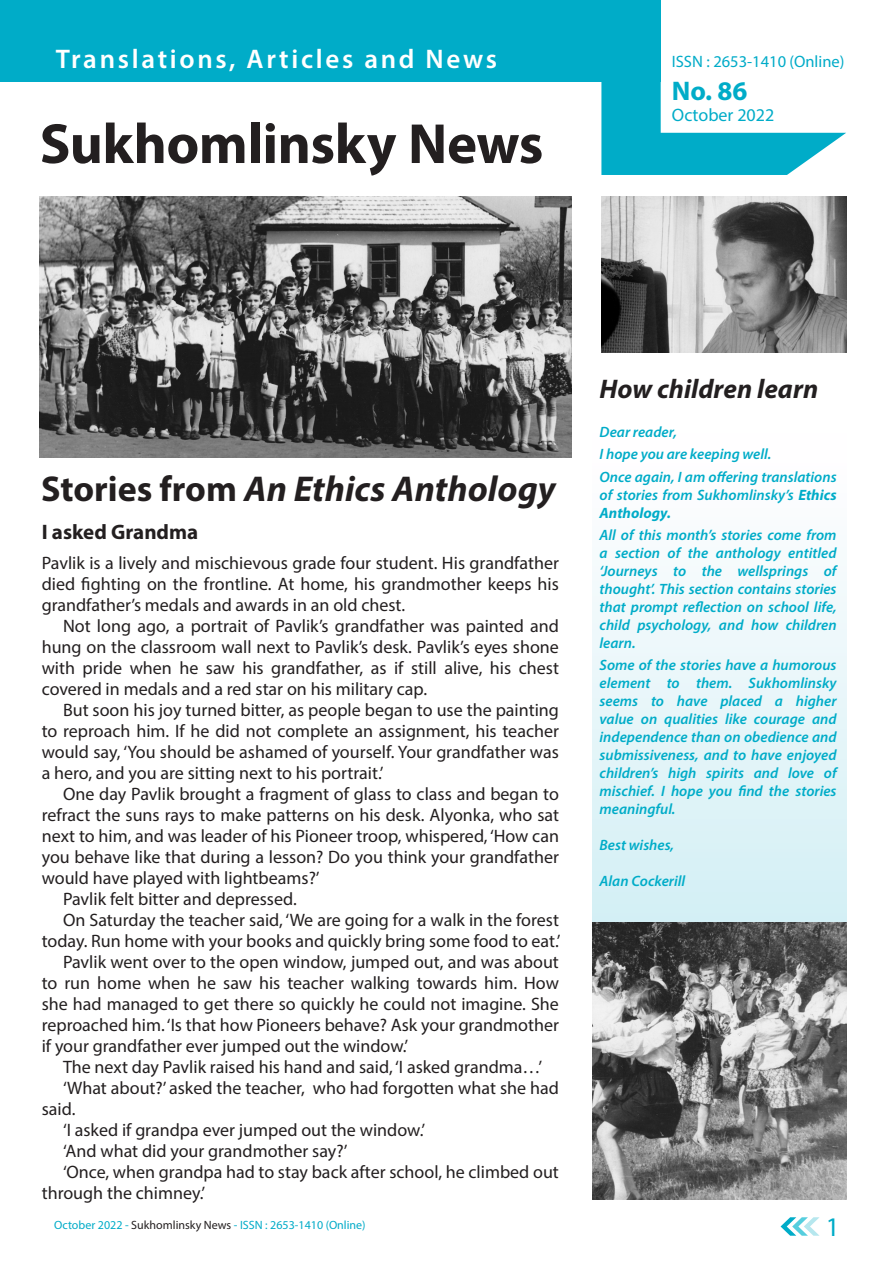
<style>
.page{position:relative;width:893px;height:1263px;background:#fff}
.page>*{position:absolute;margin:0;border:0;box-sizing:border-box;transform-origin:0 0}
._01_Headline{font:700 57px "Myriad Pro";letter-spacing:-.01em;color:#231f20}
._02_Article_Title{font:italic 700 36px "Myriad Pro";color:#231f20}
._01a_SubHeadline{font:600 27px "Myriad Pro";letter-spacing:.1em;color:#fff}
.t1{font:italic 700 27px "Myriad Pro";color:#231f20}
.t2{font:700 27px "Myriad Pro";color:#00acc8}
.t3{font:27px "Myriad Pro";color:#00acc8}
.t4{font:700 21px "Myriad Pro";color:#231f20}
.t5{font:18px/21px "Myriad Pro";color:#231f20;text-align:justify}
.t6{font:18px "Myriad Pro";color:#00acc8}
.t7{font:16.5px "Myriad Pro";color:#00abc8}
._05a_body_text_Intro{font:italic 600 15px/18px "Myriad Pro";color:#00acc8;text-align:justify}
.t8{font:12px "Myriad Pro";color:#00abc8}
.s1{font-style:normal}
.s2{font-weight:700}
.s3{color:#00acc8}
.s4{color:#231f20}
</style>
<div class="page">
<svg style="left:780px;top:1217px;width:39px;height:19px"></svg>
<svg style="left:592px;top:572px;width:254px;height:351px"></svg>
<div style="left:0;top:0;width:660px;height:81px;background:#00acc8"></div>
<img style="left:601px;top:197px;width:245px;height:156px">
<svg style="left:601px;top:1px;width:245px;height:174px"></svg>
<img style="left:40px;top:197px;width:531px;height:260px">
<img style="left:592px;top:923px;width:254px;height:276px">
<p class="_01a_SubHeadline" style="left:56px;top:42px;width:443px">Translations, Articles and News</p>
<p class="t7" style="left:672px;top:52px;width:174px">ISSN : 2653-1410 (Online)</p>
<p class="t2" style="left:672px;top:73px;width:77px">No. 86</p>
<p class="t6" style="left:672px;top:104px;width:104px">October 2022</p>
<p class="_01_Headline" style="left:40px;top:107px;width:505px">Sukhomlinsky News</p>
<p class="_02_Article_Title" style="left:41px;top:466px;width:516px"><span class="s1">Stories from</span> An Ethics Anthology</p>
<p class="t4" style="left:42px;top:518px;width:158px">I asked Grandma</p>
<p class="t5" style="left:42px;top:552px;width:519px">Pavlik is a lively and mischievous grade four student. His grandfather died fighting on the frontline. At home, his grandmother keeps his grandfather’s medals and awards in an old chest.</p>
<p class="t5" style="left:42px;top:615px;width:519px;text-indent:21px">Not long ago, a portrait of Pavlik’s grandfather was painted and hung on the classroom wall next to Pavlik’s desk. Pavlik’s eyes shone with pride when he saw his grandfather, as if still alive, his chest covered in medals and a red star on his military cap.</p>
<p class="t5" style="left:42px;top:699px;width:519px;text-indent:21px">But soon his joy turned bitter, as people began to use the painting to reproach him. If he did not complete an assignment, his teacher would say, ‘You should be ashamed of yourself. Your grandfather was a hero, and you are sitting next to his portrait.’</p>
<p class="t5" style="left:42px;top:783px;width:519px;text-indent:21px">One day Pavlik brought a fragment of glass to class and began to refract the suns rays to make patterns on his desk. Alyonka, who sat next to him, and was leader of his Pioneer troop, whispered, ‘How can you behave like that during a lesson? Do you think your grandfather would have played with lightbeams?’</p>
<p class="t5" style="left:63px;top:888px;width:235px">Pavlik felt bitter and depressed.</p>
<p class="t5" style="left:42px;top:909px;width:520px;text-align:right">On Saturday the teacher said, ‘We are going for a walk in the forest today. Run home with your books and quickly bring some food to eat.’</p>
<p class="t5" style="left:42px;top:951px;width:519px;text-indent:21px">Pavlik went over to the open window, jumped out, and was about to run home when he saw his teacher walking towards him. How she had managed to get there so quickly he could not imagine. She reproached him. ‘Is that how Pioneers behave? Ask your grandmother if your grandfather ever jumped out the window.’</p>
<p class="t5" style="left:63px;top:1056px;width:481px">The next day Pavlik raised his hand and said, ‘I asked grandma…’</p>
<p class="t5" style="left:42px;top:1077px;width:519px;text-indent:21px">‘What about?’ asked the teacher, who had forgotten what she had said.</p>
<p class="t5" style="left:63px;top:1119px;width:364px">‘I asked if grandpa ever jumped out the window.’</p>
<p class="t5" style="left:63px;top:1140px;width:286px">‘And what did your grandmother say?’</p>
<p class="t5" style="left:42px;top:1161px;width:519px;text-indent:21px">‘Once, when grandpa had to stay back after school, he climbed out through the chimney.’</p>
<p class="t1" style="left:600px;top:372px;width:220px">How children learn</p>
<p class="_05a_body_text_Intro" style="left:600px;top:423px;width:79px">Dear reader,</p>
<p class="_05a_body_text_Intro" style="left:600px;top:445px;width:173px">I hope you are keeping well.</p>
<p class="_05a_body_text_Intro" style="left:600px;top:467px;width:239px">Once again, I am offering translations of stories from Sukhomlinsky’s <span class="s2">Ethics Anthology.</span></p>
<p class="_05a_body_text_Intro" style="left:600px;top:525px;width:239px">All of this month’s stories come from a section of the anthology entitled ‘Journeys to the wellsprings of thought’. This section contains stories that prompt reflection on school life, child psychology, and how children learn.</p>
<p class="_05a_body_text_Intro" style="left:600px;top:656px;width:239px">Some of the stories have a humorous element to them. Sukhomlinsky seems to have placed a higher value on qualities like courage and independence than on obedience and submissiveness, and to have enjoyed children’s high spirits and love of mischief. I hope you find the stories meaningful.</p>
<p class="_05a_body_text_Intro" style="left:600px;top:836px;width:76px">Best wishes,</p>
<p class="_05a_body_text_Intro" style="left:600px;top:872px;width:87px">Alan Cockerill</p>
<p class="t8" style="left:54px;top:1218px;width:313px"><span class="s3">October 2022 -</span> <span class="s4">Sukhomlinsky News</span> - ISSN : 2653-1410 (Online)</p>
<h3 class="t3" style="left:826px;top:1210px;width:15px">1</h3>
</div>
